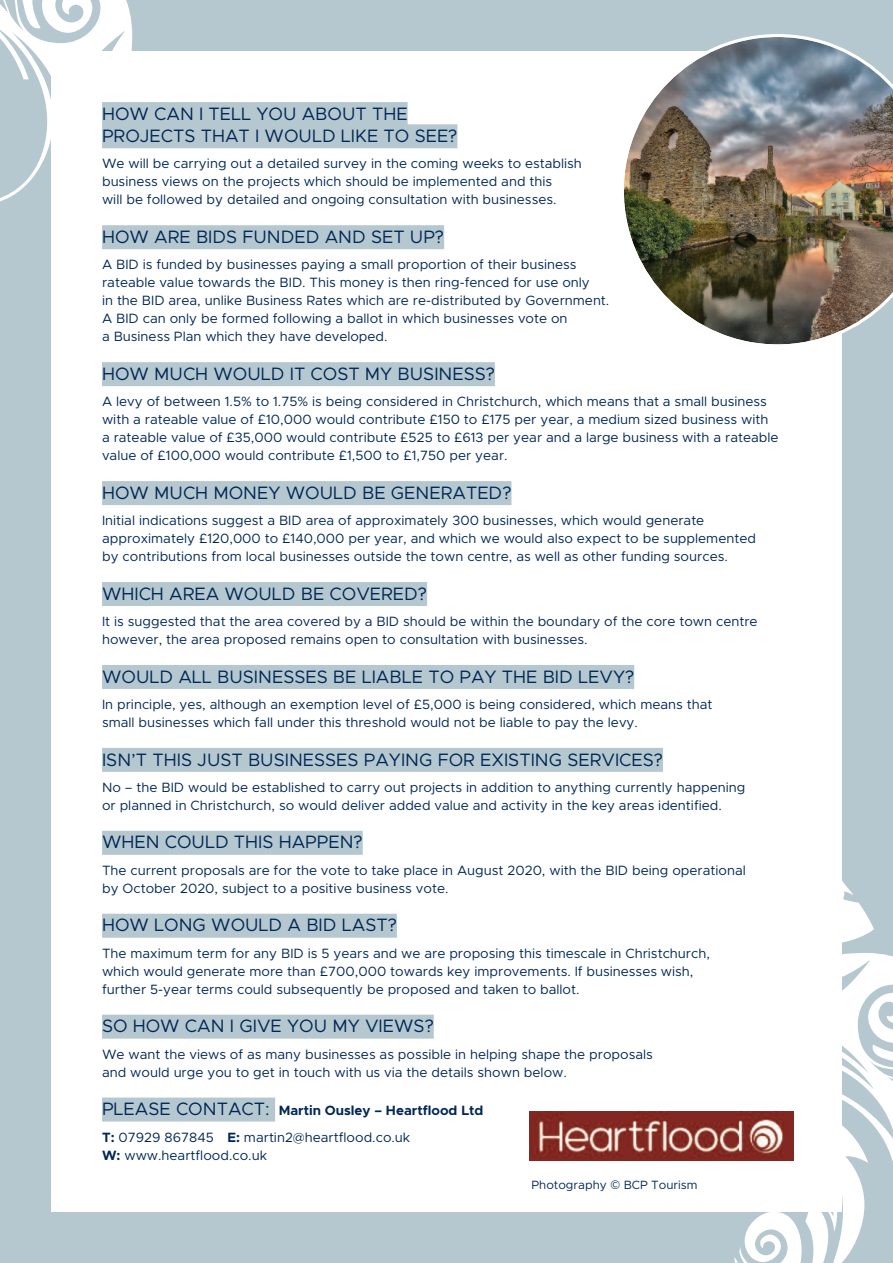
<style>
.page{position:relative;width:893px;height:1263px;background:#b6c8cf}
.page>*{position:absolute;margin:0;border:0;box-sizing:border-box;transform-origin:0 0}
.t1{font:18px/22.2px "Metropolis";color:#002756}
.t2{font:13.5px/18px "Metropolis";color:#002756}
.t3{font:12px "Metropolis";color:#002756}
.s1{font-size:18px}
.s2{font-weight:700}
.s3{font-family:"Nunito Sans";font-weight:300}
</style>
<div class="page">
<svg style="left:734px;top:881px;width:159px;height:382px"></svg>
<svg style="left:0;top:0;width:133px;height:202px"></svg>
<div style="left:51px;top:51px;width:791px;height:1161px;background:#fff"></div>
<img style="left:530px;top:1111px;width:264px;height:49px">
<div style="left:102px;top:102px;width:306px;height:24px;background:#b6c8cf"></div>
<div style="left:102px;top:124px;width:355px;height:24px;background:#b6c8cf"></div>
<div style="left:102px;top:225px;width:342px;height:24px;background:#b6c8cf"></div>
<div style="left:102px;top:362px;width:393px;height:24px;background:#b6c8cf"></div>
<div style="left:102px;top:481px;width:409px;height:24px;background:#b6c8cf"></div>
<div style="left:102px;top:582px;width:325px;height:24px;background:#b6c8cf"></div>
<div style="left:102px;top:665px;width:532px;height:24px;background:#b6c8cf"></div>
<div style="left:102px;top:748px;width:561px;height:24px;background:#b6c8cf"></div>
<div style="left:102px;top:831px;width:261px;height:24px;background:#b6c8cf"></div>
<div style="left:102px;top:914px;width:295px;height:24px;background:#b6c8cf"></div>
<div style="left:102px;top:1015px;width:332px;height:24px;background:#b6c8cf"></div>
<div style="left:102px;top:1097px;width:173px;height:24px;background:#b6c8cf"></div>
<img style="left:624px;top:34px;width:269px;height:311px">
<h1 class="t1" style="left:102px;top:103px;width:357px">HOW CAN I TELL YOU ABOUT THE<br>PROJECTS THAT I WOULD LIKE TO SEE?</h1>
<p class="t2" style="left:102px;top:155px;width:481px">We will be carrying out a detailed survey in the coming weeks to establish business views on the projects which should be implemented and this<br>will be followed by detailed and ongoing consultation with businesses.</p>
<h1 class="t1" style="left:102px;top:226px;width:344px">HOW ARE BIDS FUNDED AND SET UP?</h1>
<p class="t2" style="left:102px;top:256px;width:509px">A BID is funded by businesses paying a small proportion of their business rateable value towards the BID. This money is then ring-fenced for use only<br>in the BID area, unlike Business Rates which are re-distributed by Government.<br>A BID can only be formed following a ballot in which businesses vote on<br>a Business Plan which they have developed.</p>
<h1 class="t1" style="left:102px;top:363px;width:394px">HOW MUCH WOULD IT COST MY BUSINESS?</h1>
<p class="t2" style="left:102px;top:393px;width:678px">A levy of between 1.5% to 1.75% is being considered in Christchurch, which means that a small business with a rateable value of £10,000 would contribute £150 to £175 per year, a medium sized business with a rateable value of £35,000 would contribute £525 to £613 per year and a large business with a rateable value of £100,000 would contribute £1,500 to £1,750 per year.</p>
<h1 class="t1" style="left:102px;top:482px;width:411px">HOW MUCH MONEY WOULD BE GENERATED?</h1>
<p class="t2" style="left:102px;top:512px;width:655px">Initial indications suggest a BID area of approximately 300 businesses, which would generate approximately £120,000 to £140,000 per year, and which we would also expect to be supplemented by contributions from local businesses outside the town centre, as well as other funding sources.</p>
<h1 class="t1" style="left:102px;top:583px;width:327px">WHICH AREA WOULD BE COVERED?</h1>
<p class="t2" style="left:102px;top:613px;width:657px">It is suggested that the area covered by a BID should be within the boundary of the core town centre however, the area proposed remains open to consultation with businesses.</p>
<h1 class="t1" style="left:102px;top:666px;width:534px">WOULD ALL BUSINESSES BE LIABLE TO PAY THE BID LEVY?</h1>
<p class="t2" style="left:102px;top:696px;width:612px">In principle, yes, although an exemption level of £5,000 is being considered, which means that small businesses which fall under this threshold would not be liable to pay the levy.</p>
<h1 class="t1" style="left:102px;top:749px;width:562px">ISN’T THIS JUST BUSINESSES PAYING FOR EXISTING SERVICES?</h1>
<p class="t2" style="left:102px;top:779px;width:645px">No – the BID would be established to carry out projects in addition to anything currently happening or planned in Christchurch, so would deliver added value and activity in the key areas identified.</p>
<h1 class="t1" style="left:102px;top:832px;width:262px">WHEN COULD THIS HAPPEN?</h1>
<p class="t2" style="left:102px;top:862px;width:645px">The current proposals are for the vote to take place in August 2020, with the BID being operational by October 2020, subject to a positive business vote.</p>
<h1 class="t1" style="left:102px;top:915px;width:296px">HOW LONG WOULD A BID LAST?</h1>
<p class="t2" style="left:102px;top:945px;width:609px">The maximum term for any BID is 5 years and we are proposing this timescale in Christchurch, which would generate more than £700,000 towards key improvements. If businesses wish, further 5-year terms could subsequently be proposed and taken to ballot.</p>
<h1 class="t1" style="left:102px;top:1016px;width:333px">SO HOW CAN I GIVE YOU MY VIEWS?</h1>
<p class="t2" style="left:102px;top:1046px;width:552px">We want the views of as many businesses as possible in helping shape the proposals and would urge you to get in touch with us via the details shown below.</p>
<p class="t2" style="left:102px;top:1098px;width:383px;line-height:26.5px"><span class="s1">PLEASE CONTACT:</span> <span class="s2">Martin Ousley – Heartflood Ltd<br>T:</span> 07929 867845 <span class="s2">E:</span> martin2@heartflood.co.uk</p>
<p class="t2" style="left:102px;top:1147px;width:166px"><span class="s2">W:</span> www.heartflood.co.uk</p>
<p class="t3" style="left:531px;top:1179px;width:167px">Photography <span class="s3">©</span> BCP Tourism</p>
</div>
